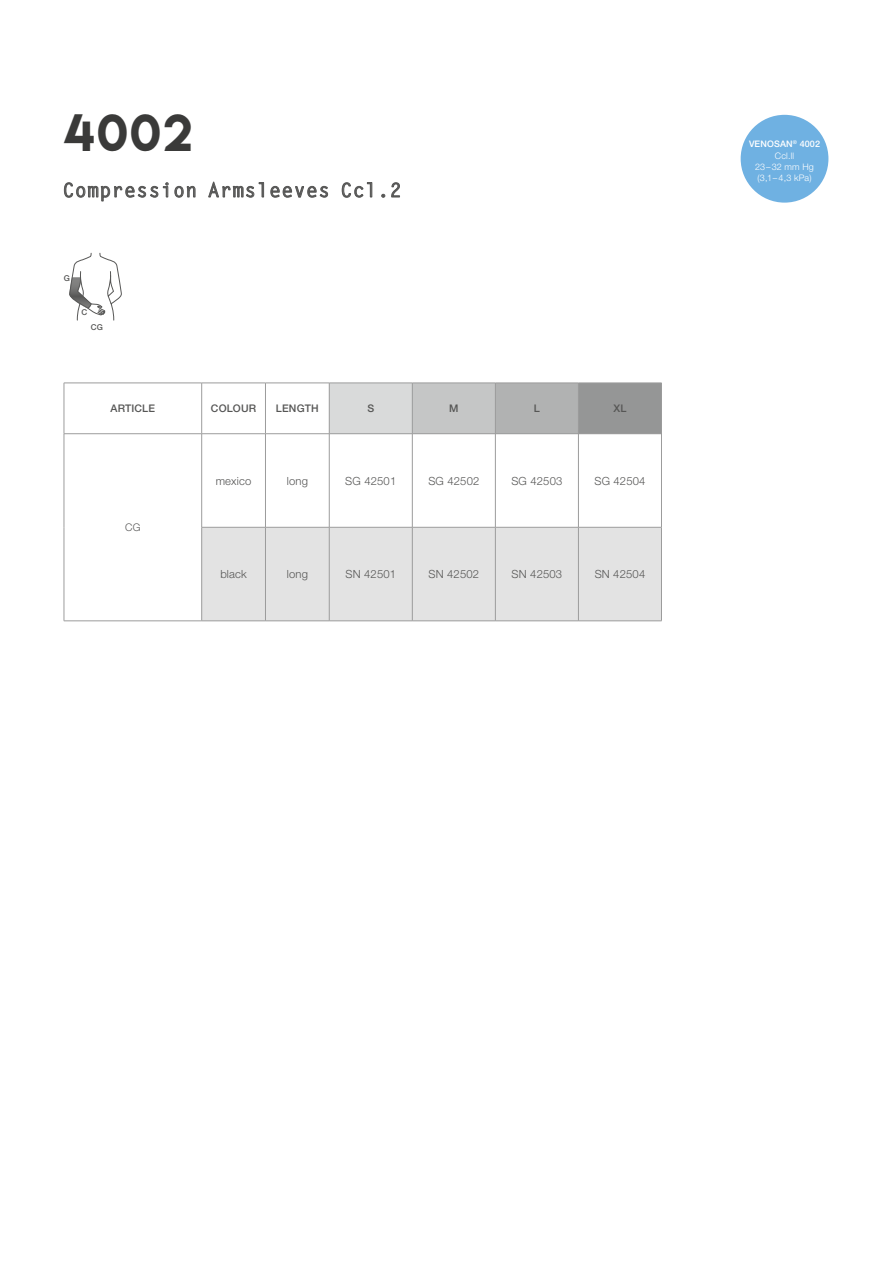
<style>
.page{position:relative;width:893px;height:1263px;background:#fff}
.page>*{position:absolute;margin:0;border:0;box-sizing:border-box;transform-origin:0 0}
.t1{font:22.65px "Lemon Milk";color:#3a3a39}
.t2{font:700 19.5px "Letter Gothic Std";letter-spacing:.03em;color:#565655}
.t3{font:300 11.25px "Helvetica Neue LT Std";letter-spacing:.015em;color:#565655}
.t4{font:500 10.5px "Helvetica Neue LT Std";letter-spacing:.015em;color:#565655}
.t5{font:300 10.5px "Helvetica Neue LT Std";color:#565655}
.t6{font:300 9px/11.2px "Helvetica Neue LT Std";letter-spacing:.015em;color:#fff;text-align:center}
.t7{font:500 8.1px "Helvetica Neue LT Std";color:#565655}
.s1{font-weight:500}
</style>
<div class="page">
<div style="left:329px;top:383px;width:83px;height:51px;background:#d9dada"></div>
<div style="left:412px;top:383px;width:83px;height:51px;background:#c5c6c6"></div>
<div style="left:495px;top:383px;width:83px;height:51px;background:#b1b2b2"></div>
<div style="left:578px;top:383px;width:83px;height:51px;background:#959696"></div>
<div style="left:202px;top:528px;width:459px;height:93px;background:#e3e3e3"></div>
<hr style="left:64px;top:383px;width:138px;height:1px;background:#9c9c9c">
<hr style="left:64px;top:383px;width:1px;height:50px;background:#9c9c9c">
<hr style="left:202px;top:383px;width:63px;height:1px;background:#9c9c9c">
<hr style="left:201px;top:383px;width:1px;height:50px;background:#9c9c9c">
<hr style="left:265px;top:383px;width:64px;height:1px;background:#9c9c9c">
<hr style="left:265px;top:383px;width:1px;height:50px;background:#9c9c9c">
<hr style="left:329px;top:383px;width:83px;height:1px;background:#9c9c9c">
<hr style="left:329px;top:383px;width:1px;height:50px;background:#9c9c9c">
<hr style="left:412px;top:383px;width:83px;height:1px;background:#9c9c9c">
<hr style="left:412px;top:383px;width:1px;height:50px;background:#9c9c9c">
<hr style="left:495px;top:383px;width:83px;height:1px;background:#9c9c9c">
<hr style="left:495px;top:383px;width:1px;height:50px;background:#9c9c9c">
<hr style="left:578px;top:383px;width:84px;height:1px;background:#9c9c9c">
<hr style="left:578px;top:383px;width:1px;height:50px;background:#9c9c9c">
<hr style="left:661px;top:383px;width:1px;height:50px;background:#9c9c9c">
<hr style="left:64px;top:433px;width:138px;height:1px;background:#9c9c9c">
<hr style="left:64px;top:434px;width:1px;height:93px;background:#9c9c9c">
<hr style="left:64px;top:527px;width:1px;height:94px;background:#9c9c9c">
<hr style="left:202px;top:433px;width:63px;height:1px;background:#9c9c9c">
<hr style="left:201px;top:434px;width:1px;height:93px;background:#9c9c9c">
<hr style="left:265px;top:433px;width:64px;height:1px;background:#9c9c9c">
<hr style="left:265px;top:434px;width:1px;height:93px;background:#9c9c9c">
<hr style="left:329px;top:433px;width:83px;height:1px;background:#9c9c9c">
<hr style="left:329px;top:434px;width:1px;height:93px;background:#9c9c9c">
<hr style="left:412px;top:433px;width:83px;height:1px;background:#9c9c9c">
<hr style="left:412px;top:434px;width:1px;height:93px;background:#9c9c9c">
<hr style="left:495px;top:433px;width:83px;height:1px;background:#9c9c9c">
<hr style="left:495px;top:434px;width:1px;height:93px;background:#9c9c9c">
<hr style="left:578px;top:433px;width:84px;height:1px;background:#9c9c9c">
<hr style="left:578px;top:434px;width:1px;height:93px;background:#9c9c9c">
<hr style="left:661px;top:434px;width:1px;height:93px;background:#9c9c9c">
<hr style="left:201px;top:527px;width:64px;height:1px;background:#9c9c9c">
<hr style="left:201px;top:527px;width:1px;height:94px;background:#9c9c9c">
<hr style="left:265px;top:527px;width:64px;height:1px;background:#9c9c9c">
<hr style="left:265px;top:527px;width:1px;height:94px;background:#9c9c9c">
<hr style="left:329px;top:527px;width:83px;height:1px;background:#9c9c9c">
<hr style="left:329px;top:527px;width:1px;height:94px;background:#9c9c9c">
<hr style="left:412px;top:527px;width:83px;height:1px;background:#9c9c9c">
<hr style="left:412px;top:527px;width:1px;height:94px;background:#9c9c9c">
<hr style="left:495px;top:527px;width:83px;height:1px;background:#9c9c9c">
<hr style="left:495px;top:527px;width:1px;height:94px;background:#9c9c9c">
<hr style="left:578px;top:527px;width:84px;height:1px;background:#9c9c9c">
<hr style="left:578px;top:527px;width:1px;height:94px;background:#9c9c9c">
<hr style="left:661px;top:527px;width:1px;height:94px;background:#9c9c9c">
<hr style="left:64px;top:621px;width:138px;height:1px;background:#9c9c9c">
<hr style="left:202px;top:621px;width:63px;height:1px;background:#9c9c9c">
<hr style="left:265px;top:621px;width:64px;height:1px;background:#9c9c9c">
<hr style="left:329px;top:621px;width:83px;height:1px;background:#9c9c9c">
<hr style="left:412px;top:621px;width:83px;height:1px;background:#9c9c9c">
<hr style="left:495px;top:621px;width:83px;height:1px;background:#9c9c9c">
<hr style="left:578px;top:621px;width:84px;height:1px;background:#9c9c9c">
<svg style="left:64px;top:182px;width:132px;height:19px"></svg>
<svg style="left:208px;top:181px;width:56px;height:17px"></svg>
<svg style="left:270px;top:186px;width:58px;height:12px"></svg>
<svg style="left:342px;top:182px;width:30px;height:16px"></svg>
<svg style="left:381px;top:194px;width:4px;height:4px"></svg>
<svg style="left:391px;top:182px;width:9px;height:15px"></svg>
<svg style="left:69px;top:253px;width:53px;height:68px"></svg>
<div style="left:741px;top:115px;width:87px;height:88px;background:#6fb1e2;border-radius:50%"></div>
<h1 class="t1" style="left:63px;top:130px;width:131px">4002</h1>
<h2 class="t2" style="left:63px;top:183px;width:340px">Compression Armsleeves Ccl.2</h2>
<p class="t7" style="left:64px;top:275px;width:8px">G</p>
<p class="t7" style="left:82px;top:309px;width:7px">C</p>
<p class="t7" style="left:91px;top:324px;width:14px">CG</p>
<p class="t4" style="left:111px;top:404px;width:46px">ARTICLE</p>
<p class="t4" style="left:211px;top:404px;width:47px">COLOUR</p>
<p class="t4" style="left:276px;top:404px;width:44px">LENGTH</p>
<p class="t4" style="left:367px;top:404px;width:8px">S</p>
<p class="t4" style="left:449px;top:404px;width:11px">M</p>
<p class="t4" style="left:534px;top:404px;width:8px">L</p>
<p class="t4" style="left:613px;top:404px;width:14px">XL</p>
<p class="t5" style="left:125px;top:523px;width:17px">CG</p>
<p class="t3" style="left:216px;top:476px;width:37px">mexico</p>
<p class="t3" style="left:287px;top:476px;width:23px">long</p>
<p class="t3" style="left:345px;top:476px;width:53px">SG 42501</p>
<p class="t3" style="left:428px;top:476px;width:53px">SG 42502</p>
<p class="t3" style="left:511px;top:476px;width:53px">SG 42503</p>
<p class="t3" style="left:594px;top:476px;width:53px">SG 42504</p>
<p class="t3" style="left:220px;top:569px;width:28px">black</p>
<p class="t3" style="left:287px;top:569px;width:23px">long</p>
<p class="t3" style="left:345px;top:569px;width:52px">SN 42501</p>
<p class="t3" style="left:429px;top:569px;width:52px">SN 42502</p>
<p class="t3" style="left:512px;top:569px;width:52px">SN 42503</p>
<p class="t3" style="left:595px;top:569px;width:52px">SN 42504</p>
<p class="t6" style="left:749px;top:139px;width:73px"><span class="s1">VENOSAN</span><sup>®</sup> <span class="s1">4002<br></span>Ccl.ll<br>23 – 32 mm Hg (3,1 – 4,3 kPa)</p>
</div>
